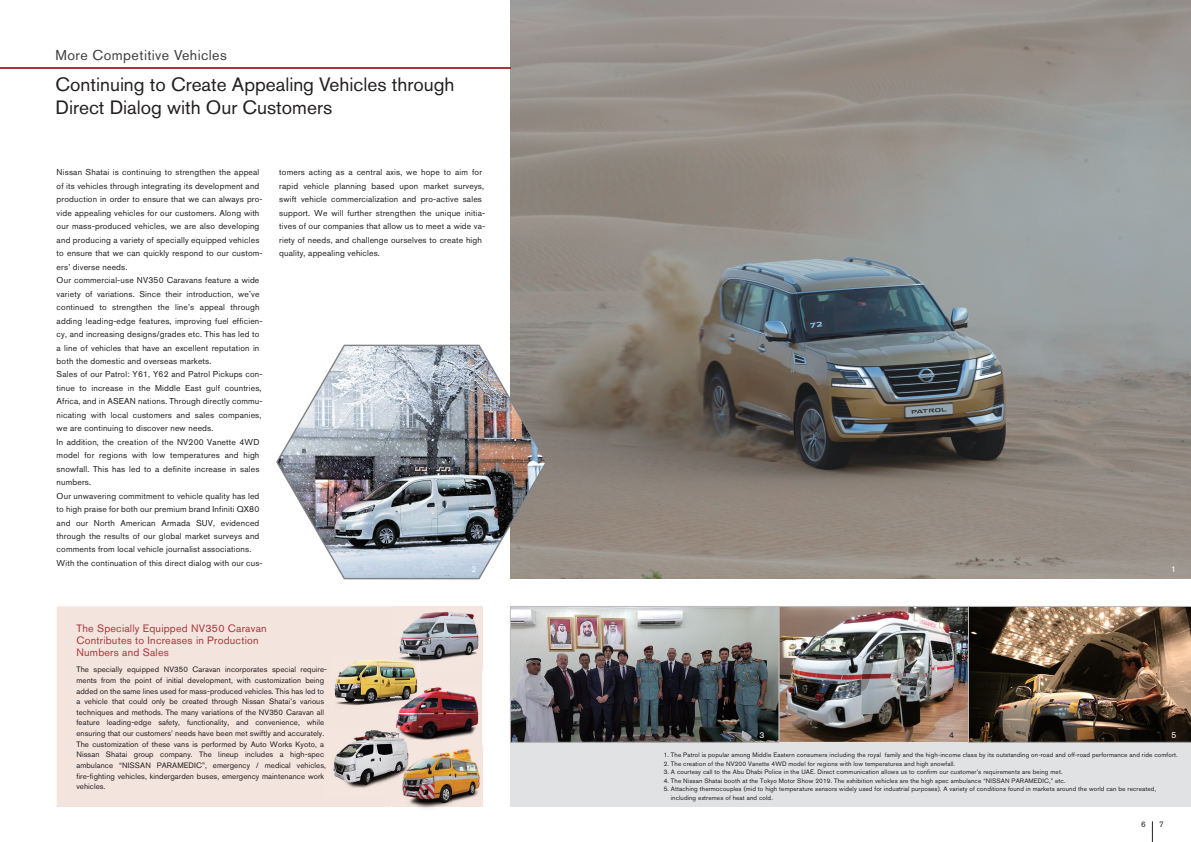
<style>
.page{position:relative;width:1191px;height:842px;background:#fff}
.page>*{position:absolute;margin:0;border:0;box-sizing:border-box;transform-origin:0 0}
.t1{font:19.1px/23.4px "Nissan Pro";color:#231f20}
.t2{font:14.2px "Nissan Pro";letter-spacing:.03em;color:#3e3e3f}
.t3{font:10.6px/12px "Nissan Pro";letter-spacing:.02em;color:#a7373a}
.t4{font:8.5px/13.5px "Nissan Pro";letter-spacing:.02em;color:#231f20}
.t5{font:8.5px "Nissan Pro";color:#fff}
.t6{font:8.1px "Nissan Pro";color:#231f20}
.t7{font:7.8px/10.6px "Nissan Pro";letter-spacing:.01em;color:#231f20}
.t8{font:6.4px/8.5px "Nissan Pro";letter-spacing:.02em;color:#231f20}
</style>
<div class="page">
<div style="left:57px;top:606px;width:425px;height:201px;background:#f3e4de"></div>
<img style="left:419px;top:671px;width:63px;height:1px">
<img style="left:482px;top:606px;width:1px;height:30px">
<img style="left:482px;top:636px;width:1px;height:35px">
<img style="left:392px;top:606px;width:90px;height:65px">
<img style="left:331px;top:656px;width:88px;height:56px">
<svg style="left:392px;top:671px;width:27px;height:1px"></svg>
<img style="left:392px;top:656px;width:27px;height:15px">
<img style="left:450px;top:739px;width:30px;height:6px">
<img style="left:420px;top:739px;width:30px;height:6px">
<img style="left:396px;top:687px;width:84px;height:52px">
<img style="left:396px;top:687px;width:23px;height:25px">
<img style="left:324px;top:727px;width:96px;height:35px">
<img style="left:324px;top:762px;width:68px;height:36px">
<svg style="left:395px;top:687px;width:1px;height:40px"></svg>
<img style="left:395px;top:727px;width:25px;height:12px">
<img style="left:482px;top:745px;width:1px;height:62px">
<img style="left:419px;top:807px;width:16px;height:2px">
<img style="left:420px;top:745px;width:32px;height:31px">
<img style="left:452px;top:745px;width:30px;height:62px">
<img style="left:392px;top:776px;width:60px;height:31px">
<img style="left:392px;top:745px;width:28px;height:53px">
<svg style="left:1152px;top:821px;width:1px;height:21px"></svg>
<img style="left:510px;top:0;width:681px;height:579px">
<img style="left:512px;top:608px;width:454px;height:133px">
<div style="left:778px;top:606px;width:190px;height:137px;border:1px solid #bcbdc0"></div>
<hr style="left:0;top:67px;width:510px;height:1px;background:#a7373a">
<div style="left:510px;top:742px;width:681px;height:65px;background:#e1e2e4"></div>
<img style="left:968px;top:606px;width:223px;height:137px">
<div style="left:510px;top:606px;width:269px;height:137px;border:1px solid #bcbdc0"></div>
<img style="left:276px;top:343px;width:272px;height:237px">
<h2 class="t2" style="left:56px;top:45px;width:173px">More Competitive Vehicles</h2>
<h1 class="t1" style="left:56px;top:72px;width:400px">Continuing to Create Appealing Vehicles through<br>Direct Dialog with Our Customers</h1>
<p class="t4" style="left:57px;top:166px;width:208px">Nissan Shatai is continuing to strengthen the appeal of its vehicles through integrating its development and production in order to ensure that we can always pro&shy;vide appealing vehicles for our customers. Along with our mass-produced vehicles, we are also developing and producing a variety of specially equipped vehicles to ensure that we can quickly respond to our custom&shy;ers’ diverse needs.<br>Our commercial-use NV350 Caravans feature a wide variety of variations. Since their introduction, we’ve continued to strengthen the line’s appeal through adding leading-edge features, improving fuel efficien&shy;cy, and increasing designs/grades etc. This has led to a line of vehicles that have an excellent reputation in both the domestic and overseas markets.<br>Sales of our Patrol: Y61, Y62 and Patrol Pickups con&shy;tinue to increase in the Middle East gulf countries, Africa, and in ASEAN nations. Through directly commu&shy;nicating with local customers and sales companies, we are continuing to discover new needs.<br>In addition, the creation of the NV200 Vanette 4WD model for regions with low temperatures and high snowfall. This has led to a definite increase in sales numbers.<br>Our unwavering commitment to vehicle quality has led to high praise for both our premium brand Infiniti QX80 and our North American Armada SUV, evidenced through the results of our global market surveys and comments from local vehicle journalist associations.<br>With the continuation of this direct dialog with our cus-</p>
<p class="t4" style="left:279px;top:166px;width:208px">tomers acting as a central axis, we hope to aim for rapid vehicle planning based upon market surveys, swift vehicle commercialization and pro-active sales support. We will further strengthen the unique initia&shy;tives of our companies that allow us to meet a wide va&shy;riety of needs, and challenge ourselves to create high quality, appealing vehicles.</p>
<p class="t5" style="left:471px;top:564px;width:6px">2</p>
<p class="t3" style="left:76px;top:623px;width:192px">The Specially Equipped NV350 Caravan<br>Contributes to Increases in Production<br>Numbers and Sales</p>
<p class="t7" style="left:76px;top:664px;width:252px">The specially equipped NV350 Caravan incorporates special require&shy;ments from the point of initial development, with customization being added on the same lines used for mass-produced vehicles. This has led to a vehicle that could only be created through Nissan Shatai’s various techniques and methods. The many variations of the NV350 Caravan all feature leading-edge safety, functionality, and convenience, while ensuring that our customers’ needs have been met swiftly and accurately.<br>The customization of these vans is performed by Auto Works Kyoto, a Nissan Shatai group company. The lineup includes a high-spec ambulance “NISSAN PARAMEDIC”, emergency / medical vehicles, fire-fighting vehicles, kindergarden buses, emergency maintenance work vehicles.</p>
<p class="t5" style="left:1171px;top:564px;width:6px">1</p>
<p class="t5" style="left:759px;top:730px;width:6px">3</p>
<p class="t4" style="left:949px;top:729px;width:6px">4</p>
<p class="t5" style="left:1171px;top:730px;width:6px">5</p>
<p class="t8" style="left:663px;top:750px;width:515px">1. The Patrol is popular among Middle Eastern consumers including the royal family and the high-income class by its outstanding on-road and off-road performance and ride comfort.</p>
<p class="t8" style="left:663px;top:759px;width:293px">2. The creation of the NV200 Vanette 4WD model for regions with low temperatures and high snowfall.</p>
<p class="t8" style="left:663px;top:767px;width:400px">3. A courtesy call to the Abu Dhabi Police in the UAE. Direct communication allows us to confirm our customer’s requirements are being met.</p>
<p class="t8" style="left:663px;top:776px;width:403px">4. The Nissan Shatai booth at the Tokyo Motor Show 2019. The exhibition vehicles are the high spec ambulance “NISSAN PARAMEDIC,” etc.</p>
<p class="t8" style="left:671px;top:784px;width:487px;text-indent:-7px">5. Attaching thermocouples (mid to high temperature sensors widely used for industrial purposes). A variety of conditions found in markets around the world can be recreated, including extremes of heat and cold.</p>
<p class="t6" style="left:1141px;top:819px;width:6px">6</p>
<p class="t6" style="left:1159px;top:819px;width:6px">7</p>
</div>
